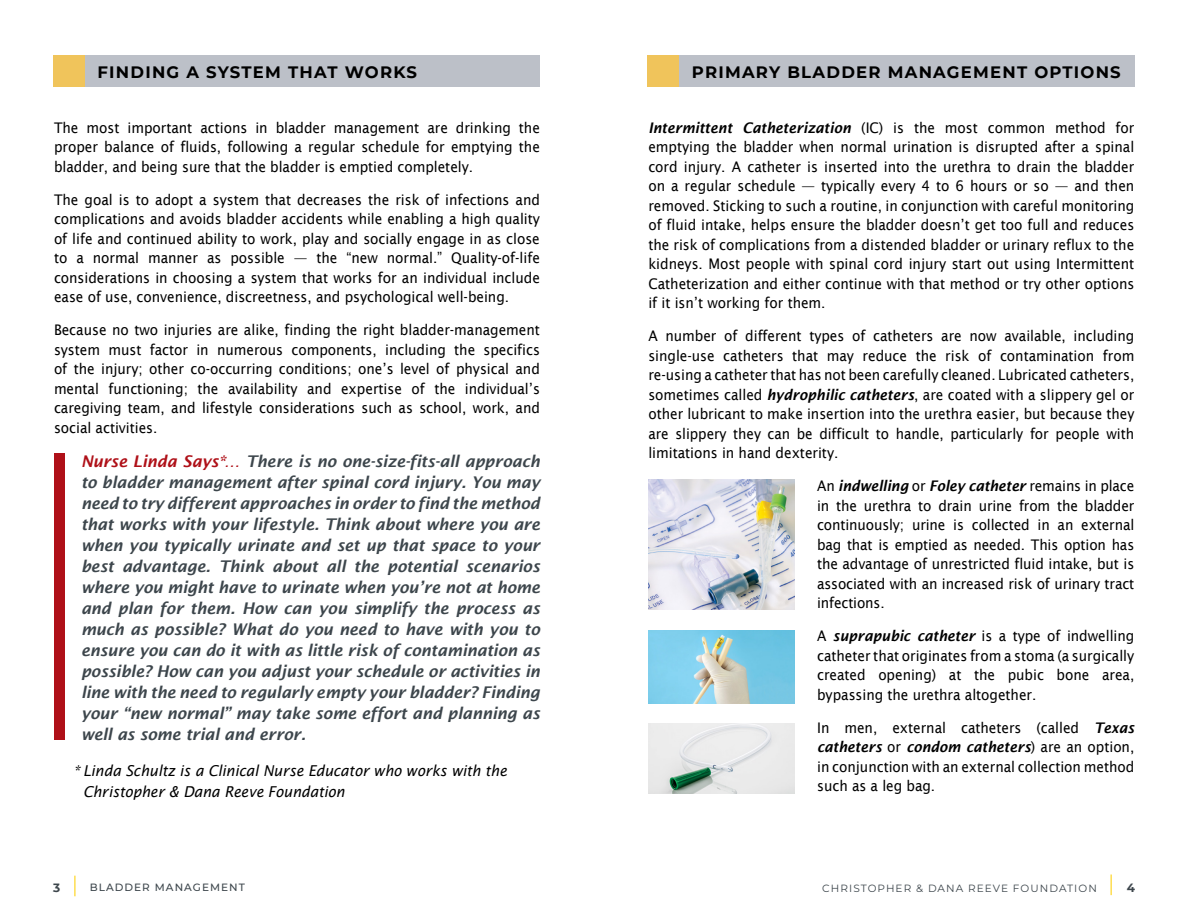
<style>
.page{position:relative;width:1188px;height:918px;background:#fff}
.page>*{position:absolute;margin:0;border:0;box-sizing:border-box;transform-origin:0 0}
.t1{font:700 16.5px "Ttklpx Montserrat";letter-spacing:.075em;color:#000}
.t2{font:italic 600 16.2px/21px "Ylpmtl Lucida Sans";letter-spacing:-.01em;color:#3d464c;text-align:justify}
.t3{font:italic 600 16.2px "Ylpmtl Lucida Sans";color:#af1018}
.t4{font:italic 15px/21.8px "Rtbftc Lucida Sans";letter-spacing:-.005em;color:#000;scale:.95 1}
.t5{font:14.7px/19.5px "Jxbghk Lucida Sans";letter-spacing:-.005em;color:#000;text-align:justify;scale:.93 1}
.t6{font:700 12px "Ttklpx Montserrat";color:#3d464c}
.t7{font:100 10.5px "Nkvjqf Montserrat";letter-spacing:.1em;color:#3d464c}
.t8{font:500 10.5px "Qhnkpn Montserrat";letter-spacing:.1em;color:#3d464c}
.s1{color:#af1018}
.s2{font-family:"Ylpmtl Lucida Sans";font-weight:600;font-style:italic}
</style>
<div class="page">
<svg style="left:74px;top:876px;width:1px;height:20px"></svg>
<svg style="left:1111px;top:874px;width:1px;height:21px"></svg>
<div style="left:54px;top:454px;width:11px;height:286px;background:#af1018"></div>
<div style="left:679px;top:55px;width:455px;height:32px;background:#bcc0c8"></div>
<div style="left:85px;top:55px;width:455px;height:32px;background:#bcc0c8"></div>
<div style="left:53px;top:55px;width:32px;height:32px;background:#f0c45b"></div>
<div style="left:648px;top:55px;width:31px;height:32px;background:#f0c45b"></div>
<img style="left:648px;top:479px;width:147px;height:130px">
<img style="left:648px;top:630px;width:147px;height:73px">
<img style="left:648px;top:723px;width:147px;height:71px">
<h2 class="t1" style="left:98px;top:60px;width:321px">FINDING A SYSTEM THAT WORKS</h2>
<p class="t5" style="left:54px;top:118px;width:524px">The most important actions in bladder management are drinking the proper balance of fluids, following a regular schedule for emptying the bladder, and being sure that the bladder is emptied completely.</p>
<p class="t5" style="left:54px;top:190px;width:524px">The goal is to adopt a system that decreases the risk of infections and complications and avoids bladder accidents while enabling a high quality of life and continued ability to work, play and socially engage in as close to a normal manner as possible — the “new normal.” Quality-of-life considerations in choosing a system that works for an individual include ease of use, convenience, discreetness, and psychological well-being.</p>
<p class="t5" style="left:54px;top:320px;width:524px">Because no two injuries are alike, finding the right bladder-management system must factor in numerous components, including the specifics of the injury; other co-occurring conditions; one’s level of physical and mental functioning; the availability and expertise of the individual’s caregiving team, and lifestyle considerations such as school, work, and social activities.</p>
<p class="t2" style="left:81px;top:451px;width:461px"><span class="s1">Nurse Linda Says …</span> There is no one-size-fits-all approach to bladder management after spinal cord injury. You may need to try different approaches in order to find the method that works with your lifestyle. Think about where you are when you typically urinate and set up that space to your best advantage. Think about all the potential scenarios where you might have to urinate when you’re not at home and plan for them. How can you simplify the process as much as possible? What do you need to have with you to ensure you can do it with as little risk of contamination as possible? How can you adjust your schedule or activities in line with the need to regularly empty your bladder? Finding your “new normal” may take some effort and planning as well as some trial and error.</p>
<p class="t3" style="left:219px;top:452px;width:9px">*</p>
<p class="t4" style="left:83px;top:759px;width:448px;text-indent:-10px">* Linda Schultz is a Clinical Nurse Educator who works with the<br>Christopher &amp; Dana Reeve Foundation</p>
<h2 class="t1" style="left:692px;top:60px;width:430px">PRIMARY BLADDER MANAGEMENT OPTIONS</h2>
<p class="t5" style="left:648px;top:118px;width:524px"><span class="s2">Intermittent Catheterization</span> (IC) is the most common method for emptying the bladder when normal urination is disrupted after a spinal cord injury. A catheter is inserted into the urethra to drain the bladder on a regular schedule — typically every 4 to 6 hours or so — and then removed. Sticking to such a routine, in conjunction with careful monitoring of fluid intake, helps ensure the bladder doesn’t get too full and reduces the risk of complications from a distended bladder or urinary reflux to the kidneys. Most people with spinal cord injury start out using Intermittent Catheterization and either continue with that method or try other options if it isn’t working for them.</p>
<p class="t5" style="left:648px;top:326px;width:524px">A number of different types of catheters are now available, including single-use catheters that may reduce the risk of contamination from re-using a catheter that has not been carefully cleaned. Lubricated catheters, sometimes called <span class="s2">hydrophilic catheters</span>, are coated with a slippery gel or other lubricant to make insertion into the urethra easier, but because they are slippery they can be difficult to handle, particularly for people with limitations in hand dexterity.</p>
<p class="t5" style="left:817px;top:476px;width:343px">An <span class="s2">indwelling</span> or <span class="s2">Foley catheter</span> remains in place in the urethra to drain urine from the bladder continuously; urine is collected in an external bag that is emptied as needed. This option has the advantage of unrestricted fluid intake, but is associated with an increased risk of urinary tract infections.</p>
<p class="t5" style="left:817px;top:626px;width:343px">A <span class="s2">suprapubic catheter</span> is a type of indwelling catheter that originates from a stoma (a surgically created opening) at the pubic bone area, bypassing the urethra altogether.</p>
<p class="t5" style="left:817px;top:718px;width:343px">In men, external catheters (called <span class="s2">Texas catheters</span> or <span class="s2">condom catheters</span>) are an option, in conjunction with an external collection method such as a leg bag.</p>
<p class="t6" style="left:53px;top:879px;width:9px">3</p>
<p class="t8" style="left:90px;top:880px;width:157px">BLADDER MANAGEMENT</p>
<p class="t7" style="left:822px;top:881px;width:276px">CHRISTOPHER &amp; DANA REEVE FOUNDATION</p>
<p class="t6" style="left:1127px;top:879px;width:10px">4</p>
</div>
